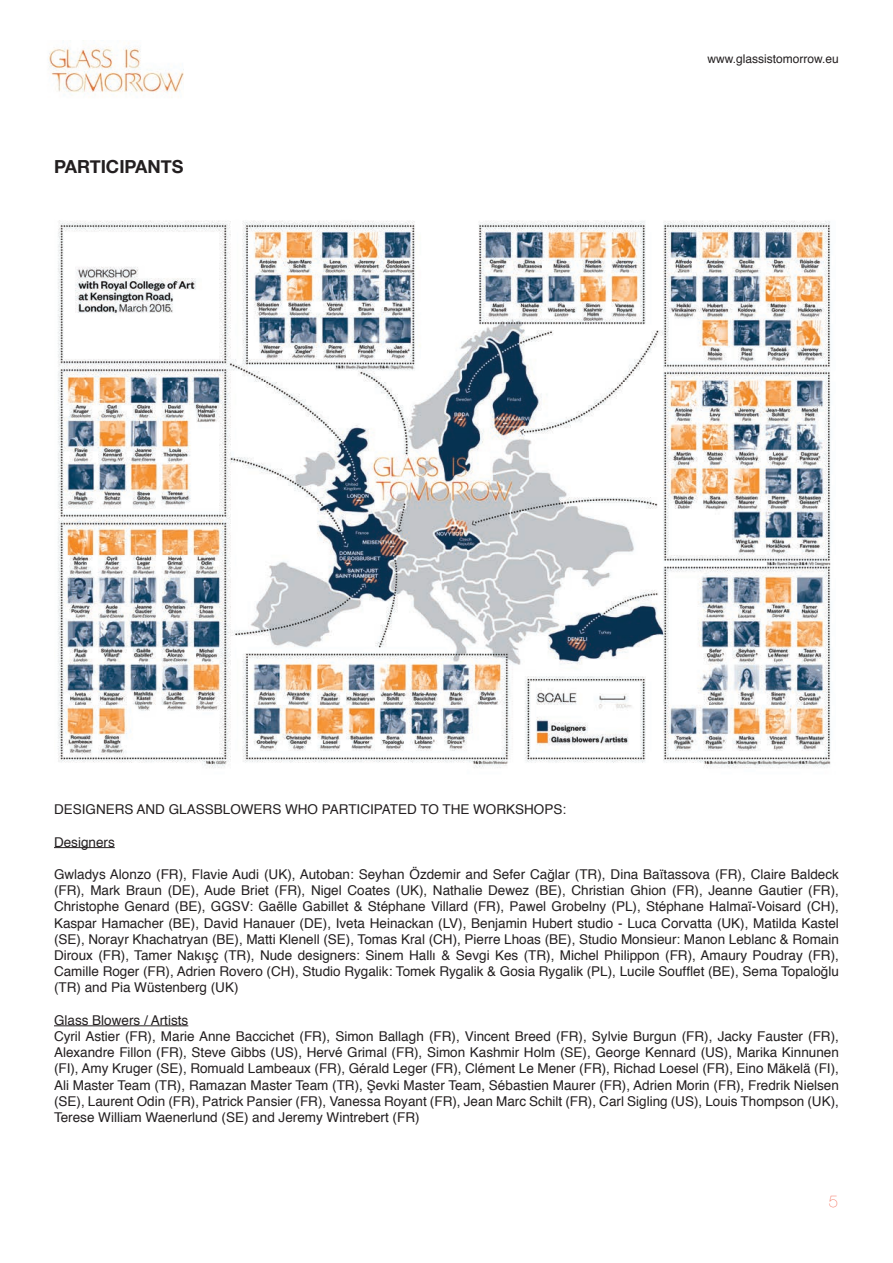
<style>
.page{position:relative;width:893px;height:1263px;background:#fff}
.page>*{position:absolute;margin:0;border:0;box-sizing:border-box;transform-origin:0 0}
.t1{font:700 18px "Helvetica Neue";color:#231f20}
.t2{font:200 16.5px "Helvetica Neue";color:#ef4229}
.t3{font:13.5px/16.2px "Helvetica";color:#231f20;text-align:justify}
.t4{font:12px "Helvetica";color:#231f20}
</style>
<div class="page">
<img style="left:49px;top:43px;width:134px;height:55px">
<hr style="left:54px;top:847px;width:61px;height:1px;background:#231f20">
<hr style="left:54px;top:1025px;width:134px;height:1px;background:#231f20">
<img style="left:58px;top:220px;width:773px;height:548px">
<h1 class="t1" style="left:54px;top:152px;width:131px">PARTICIPANTS</h1>
<p class="t4" style="left:708px;top:50px;width:133px">www.glassistomorrow.eu</p>
<p class="t3" style="left:54px;top:802px;width:514px">DESIGNERS AND GLASSBLOWERS WHO PARTICIPATED TO THE WORKSHOPS:</p>
<p class="t3" style="left:54px;top:834px;width:62px">Designers</p>
<p class="t3" style="left:54px;top:866px;width:786px">Gwladys Alonzo (FR), Flavie Audi (UK), Autoban: Seyhan Özdemir and Sefer Cağlar (TR), Dina Baïtassova (FR), Claire Baldeck (FR), Mark Braun (DE), Aude Briet (FR), Nigel Coates (UK), Nathalie Dewez (BE), Christian Ghion (FR), Jeanne Gautier (FR), Christophe Genard (BE), GGSV: Gaëlle Gabillet &amp; Stéphane Villard (FR), Pawel Grobelny (PL), Stéphane Halmaï-Voisard (CH), Kaspar Hamacher (BE), David Hanauer (DE), Iveta Heinackan (LV), Benjamin Hubert studio - Luca Corvatta (UK), Matilda Kastel (SE), Norayr Khachatryan (BE), Matti Klenell (SE), Tomas Kral (CH), Pierre Lhoas (BE), Studio Monsieur: Manon Leblanc &amp; Romain Diroux (FR), Tamer Nakışç (TR), Nude designers: Sinem Hallı &amp; Sevgi Kes (TR), Michel Philippon (FR), Amaury Poudray (FR), Camille Roger (FR), Adrien Rovero (CH), Studio Rygalik: Tomek Rygalik &amp; Gosia Rygalik (PL), Lucile Soufflet (BE), Sema Topaloğlu (TR) and Pia Wüstenberg (UK)</p>
<p class="t3" style="left:54px;top:1012px;width:786px;text-align:left">Glass Blowers / Artists<br>Cyril Astier (FR), Marie Anne Baccichet (FR), Simon Ballagh (FR), Vincent Breed (FR), Sylvie Burgun (FR), Jacky Fauster (FR), Alexandre Fillon (FR), Steve Gibbs (US), Hervé Grimal (FR), Simon Kashmir Holm (SE), George Kennard (US), Marika Kinnunen (FI), Amy Kruger (SE), Romuald Lambeaux (FR), Gérald Leger (FR), Clément Le Mener (FR), Richad Loesel (FR), Eino Mäkelä (FI), Ali Master Team (TR), Ramazan Master Team (TR), Şevki Master Team, Sébastien Maurer (FR), Adrien Morin (FR), Fredrik Nielsen (SE), Laurent Odin (FR), Patrick Pansier (FR), Vanessa Royant (FR), Jean Marc Schilt (FR), Carl Sigling (US), Louis Thompson (UK), Terese William Waenerlund (SE) and Jeremy Wintrebert (FR)</p>
<p class="t2" style="left:829px;top:1188px;width:11px">5</p>
</div>
